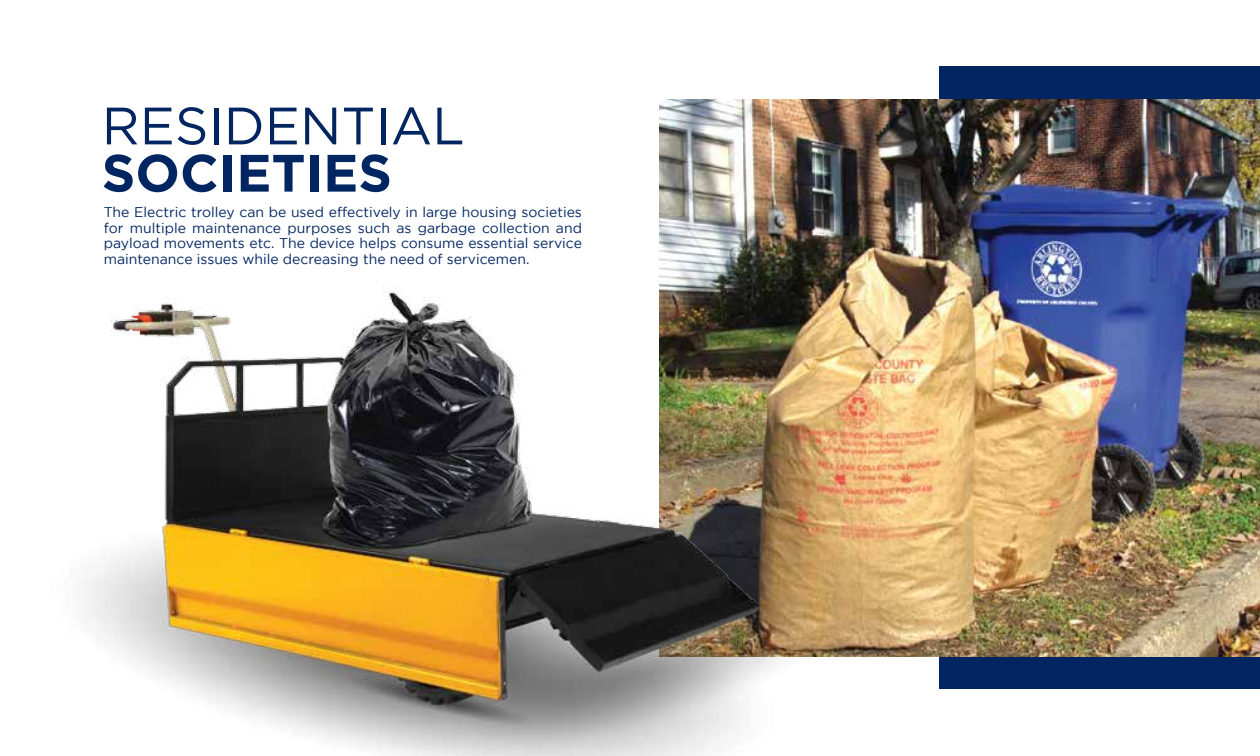
<style>
.page{position:relative;width:1260px;height:756px;background:#fff}
.page>*{position:absolute;margin:0;border:0;box-sizing:border-box;transform-origin:0 0}
.t1{font:52.5px "Gotham";color:#002561}
.t2{font:700 52.5px "Gotham";color:#002561}
.t3{font:14px/15.8px "Gotham";color:#002561;text-align:justify}
</style>
<div class="page">
<div style="left:940px;top:66px;width:320px;height:624px;background:#002561"></div>
<img style="left:660px;top:100px;width:599px;height:556px">
<img style="left:86px;top:236px;width:786px;height:520px">
<h1 class="t1" style="left:102px;top:97px;width:364px">RESIDENTIAL</h1>
<h1 class="t2" style="left:102px;top:143px;width:292px">SOCIETIES</h1>
<p class="t3" style="left:104px;top:204px;width:480px">The Electric trolley can be used effectively in large housing societies for multiple maintenance purposes such as garbage collection and payload movements etc. The device helps consume essential service maintenance issues while decreasing the need of servicemen.</p>
</div>
